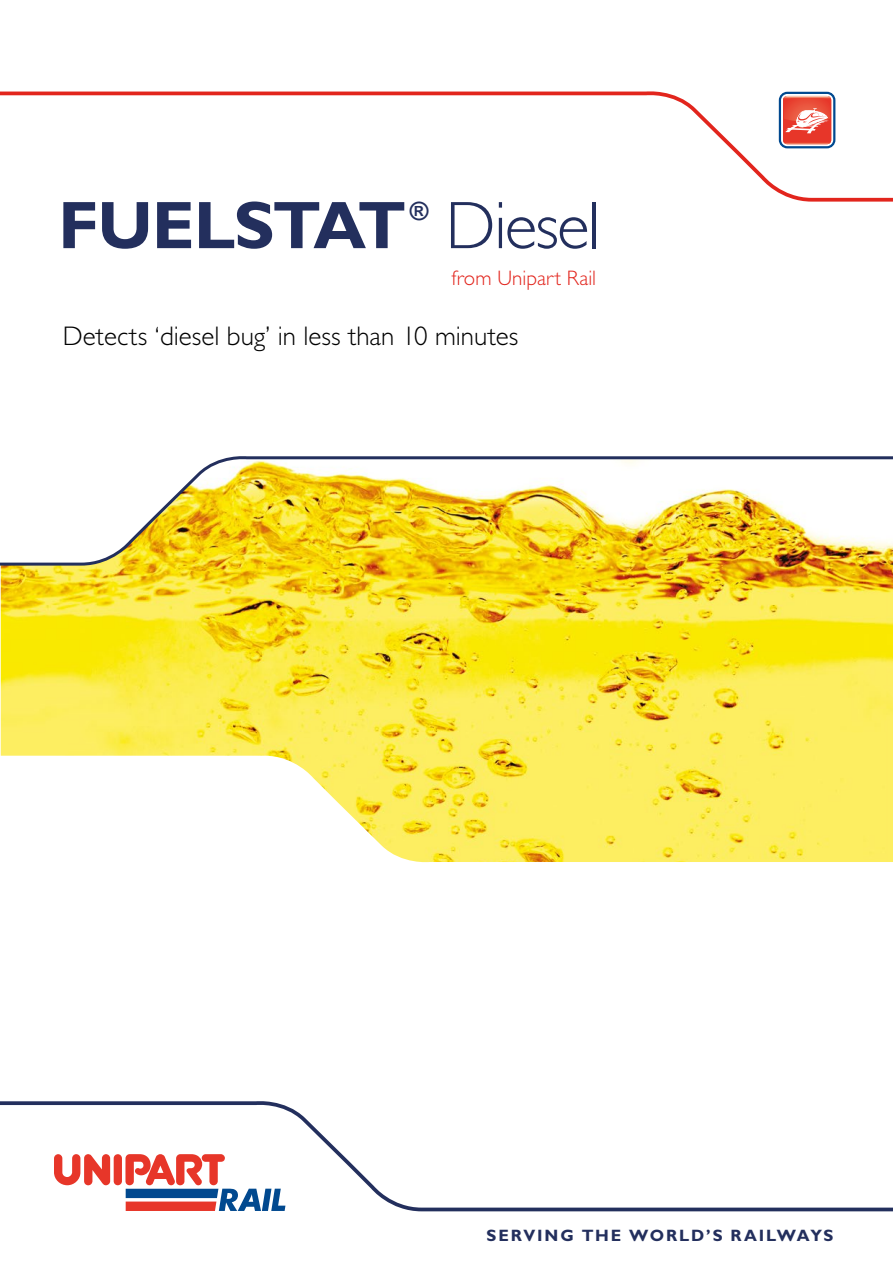
<style>
.page{position:relative;width:893px;height:1263px;background:#fff}
.page>*{position:absolute;margin:0;border:0;box-sizing:border-box;transform-origin:0 0}
.t1{font:700 67.5px "Gill Sans";letter-spacing:-.025em;color:#232f5d}
.t2{font:300 67.5px "Gill Sans";letter-spacing:-.03em;color:#232f5d}
.t3{font:300 27px "Gill Sans";color:#000}
.t4{font:700 25.35px "Gill Sans";color:#232f5d}
.t5{font:300 21px "Gill Sans";letter-spacing:.005em;color:#e2251d}
.t6{font:700 16.5px "Gill Sans";letter-spacing:.11em;color:#232f5d}
</style>
<div class="page">
<img style="left:1px;top:567px;width:892px;height:296px">
<svg style="left:0;top:1101px;width:893px;height:111px"></svg>
<svg style="left:0;top:91px;width:893px;height:111px"></svg>
<svg style="left:0;top:456px;width:893px;height:111px"></svg>
<div style="left:779px;top:92px;width:56px;height:56px;border:2px solid #01498f;border-radius:7px"></div>
<div style="left:783px;top:96px;width:48px;height:48px;background:#e73629;border-radius:4px"></div>
<svg style="left:783px;top:141px;width:48px;height:3px"></svg>
<svg style="left:783px;top:96px;width:48px;height:37px"></svg>
<h1 class="t1" style="left:58px;top:185px;width:349px">FUELSTAT</h1>
<p class="t4" style="left:410px;top:197px;width:20px">®</p>
<h1 class="t2" style="left:446px;top:188px;width:156px">Diesel</h1>
<p class="t5" style="left:452px;top:266px;width:146px">from Unipart Rail</p>
<p class="t3" style="left:63px;top:321px;width:457px">Detects ‘diesel bug’ in less than 10 minutes</p>
<p class="t6" style="left:486px;top:1225px;width:348px">SERVING THE WORLD’S RAILWAYS</p>
</div>
